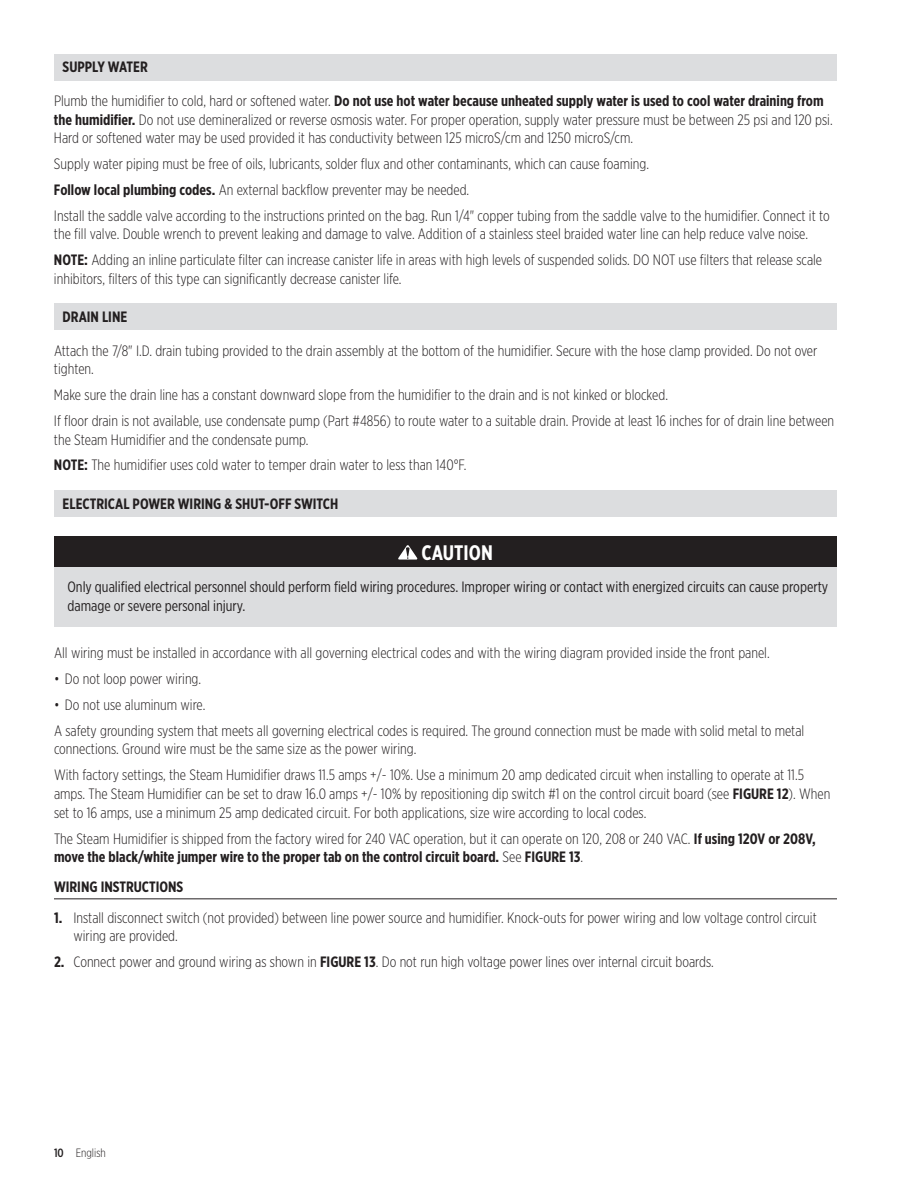
<style>
.page{position:relative;width:918px;height:1188px;background:#fff}
.page>*{position:absolute;margin:0;border:0;box-sizing:border-box;transform-origin:0 0}
.t1{font:700 21px "Gotham X Narrow";color:#fff}
.t2{font:300 15px/25.8px "Gotham X Narrow";color:#231f20}
.t3{font:15px/18.8px "Gotham X Narrow";color:#231f20}
.t4{font:700 15px "Gotham X Narrow";color:#231f20}
.t5{font:300 12px "Gotham X Narrow";color:#231f20}
.s1{font-weight:700}
.s2{font-weight:500}
</style>
<div class="page">
<hr style="left:54px;top:898px;width:783px;height:1px;background:#231f20">
<div style="left:54px;top:54px;width:783px;height:26px;background:#dcdddf"></div>
<div style="left:54px;top:304px;width:783px;height:26px;background:#dcdddf"></div>
<div style="left:54px;top:490px;width:783px;height:27px;background:#dcdddf"></div>
<div style="left:54px;top:536px;width:783px;height:31px;background:#231f20"></div>
<div style="left:54px;top:567px;width:783px;height:60px;background:#dcdddf"></div>
<svg style="left:398px;top:545px;width:20px;height:15px"></svg>
<p class="t4" style="left:63px;top:58px;width:87px">SUPPLY WATER</p>
<p class="t2" style="left:54px;top:91px;width:779px;line-height:18.8px">Plumb the humidifier to cold, hard or softened water. <span class="s1">Do not use hot water because unheated supply water is used to cool water draining from the humidifier.</span> Do not use demineralized or reverse osmosis water. For proper operation, supply water pressure must be between 25 psi and 120 psi.<br>Hard or softened water may be used provided it has conductivity between 125 microS/cm and 1250 microS/cm.</p>
<p class="t2" style="left:54px;top:151px;width:777px">Supply water piping must be free of oils, lubricants, solder flux and other contaminants, which can cause foaming.<br><span class="s1">Follow local plumbing codes.</span> An external backflow preventer may be needed.<br>Install the saddle valve according to the instructions printed on the bag. Run 1/4" copper tubing from the saddle valve to the humidifier. Connect it to</p>
<p class="t2" style="left:54px;top:221px;width:770px">the fill valve. Double wrench to prevent leaking and damage to valve. Addition of a stainless steel braided water line can help reduce valve noise.<br><span class="s1">NOTE:</span> Adding an inline particulate filter can increase canister life in areas with high levels of suspended solids. DO NOT use filters that release scale</p>
<p class="t2" style="left:54px;top:265px;width:347px">inhibitors, filters of this type can significantly decrease canister life.</p>
<p class="t4" style="left:63px;top:308px;width:66px">DRAIN LINE</p>
<p class="t2" style="left:54px;top:341px;width:765px;line-height:18.8px">Attach the 7/8" I.D. drain tubing provided to the drain assembly at the bottom of the humidifier. Secure with the hose clamp provided. Do not over tighten.</p>
<p class="t2" style="left:54px;top:382px;width:782px">Make sure the drain line has a constant downward slope from the humidifier to the drain and is not kinked or blocked.<br>If floor drain is not available, use condensate pump (Part #4856) to route water to a suitable drain. Provide at least 16 inches for of drain line between</p>
<p class="t2" style="left:54px;top:426px;width:412px">the Steam Humidifier and the condensate pump.<br><span class="s1">NOTE:</span> The humidifier uses cold water to temper drain water to less than 140°F.</p>
<p class="t4" style="left:63px;top:494px;width:277px">ELECTRICAL POWER WIRING &amp; SHUT-OFF SWITCH</p>
<h1 class="t1" style="left:422px;top:539px;width:73px">CAUTION</h1>
<p class="t3" style="left:68px;top:577px;width:762px">Only qualified electrical personnel should perform field wiring procedures. Improper wiring or contact with energized circuits can cause property damage or severe personal injury.</p>
<p class="t2" style="left:54px;top:640px;width:716px">All wiring must be installed in accordance with all governing electrical codes and with the wiring diagram provided inside the front panel.</p>
<p class="t2" style="left:54px;top:666px;width:147px">• Do not loop power wiring.</p>
<p class="t2" style="left:54px;top:692px;width:752px">• Do not use aluminum wire.<br>A safety grounding system that meets all governing electrical codes is required. The ground connection must be made with solid metal to metal</p>
<p class="t2" style="left:54px;top:736px;width:752px">connections. Ground wire must be the same size as the power wiring.<br>With factory settings, the Steam Humidifier draws 11.5 amps +/- 10%. Use a minimum 20 amp dedicated circuit when installing to operate at 11.5</p>
<p class="t2" style="left:54px;top:784px;width:778px;line-height:18.8px">amps. The Steam Humidifier can be set to draw 16.0 amps +/- 10% by repositioning dip switch #1 on the control circuit board (see <span class="s1">FIGURE 12</span>). When set to 16 amps, use a minimum 25 amp dedicated circuit. For both applications, size wire according to local codes.</p>
<p class="t2" style="left:54px;top:829px;width:763px;line-height:18.8px">The Steam Humidifier is shipped from the factory wired for 240 VAC operation, but it can operate on 120, 208 or 240 VAC. <span class="s1">If using 120V or 208V, move the black/white jumper wire to the proper tab on the control circuit board.</span> See <span class="s1">FIGURE 13</span>.</p>
<p class="t4" style="left:54px;top:878px;width:131px">WIRING INSTRUCTIONS</p>
<p class="t2" style="left:73px;top:908px;width:745px;line-height:18.8px;text-indent:-19px"><span class="s1">1.</span> Install disconnect switch (not provided) between line power source and humidifier. Knock-outs for power wiring and low voltage control circuit wiring are provided.</p>
<p class="t2" style="left:54px;top:949px;width:660px"><span class="s1">2.</span> Connect power and ground wiring as shown in <span class="s1">FIGURE 13</span>. Do not run high voltage power lines over internal circuit boards.</p>
<p class="t5" style="left:54px;top:1146px;width:53px"><span class="s2">10</span> English</p>
</div>
